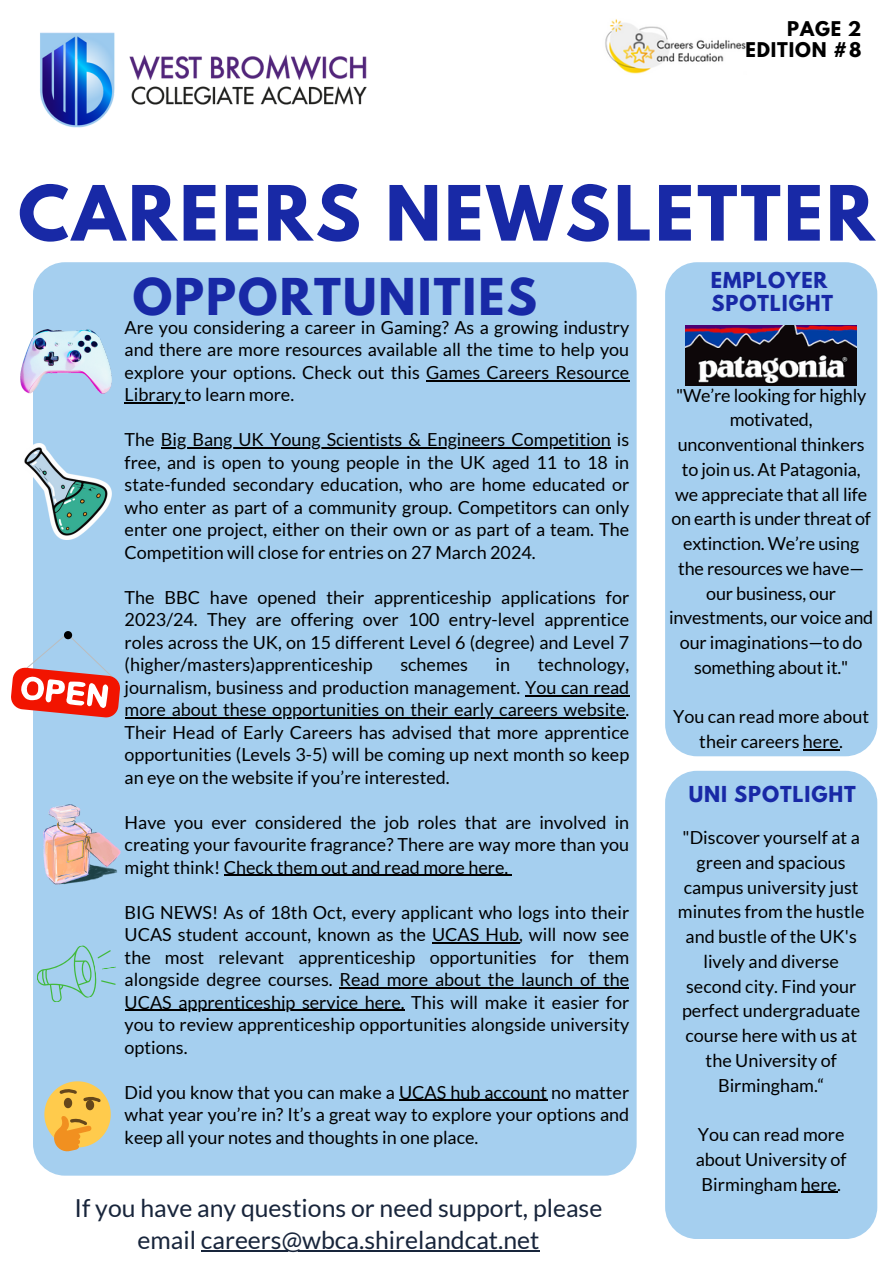
<style>
.page{position:relative;width:893px;height:1264px;background:#fff}
.page>*{position:absolute;margin:0;border:0;box-sizing:border-box;transform-origin:0 0}
.t1{font:700 67.5px "League Spartan";letter-spacing:.045em;color:#1829a6}
.t2{font:700 45px "League Spartan";letter-spacing:.045em;color:#1829a6}
.t3{font:24.75px/31.7px "Lato";color:#18253b;text-align:center}
.t4{font:700 19.5px "League Spartan";letter-spacing:.045em;color:#1829a6}
.t5{font:18px/22.5px "Lato";color:#000;text-align:justify}
.t6{font:700 18px "League Spartan";letter-spacing:.045em;color:#000}
</style>
<div class="page">
<div style="left:33px;top:262px;width:603px;height:913px;background:#a5cfef;border-radius:32px"></div>
<div style="left:665px;top:262px;width:212px;height:494px;background:#a5cfef;border-radius:32px"></div>
<div style="left:665px;top:770px;width:212px;height:468px;background:#a5cfef;border-radius:32px"></div>
<hr style="left:201px;top:1250px;width:338px;height:2px;background:#18253b">
<img style="left:40px;top:32px;width:327px;height:96px">
<img style="left:605px;top:19px;width:141px;height:55px">
<img style="left:20px;top:329px;width:91px;height:64px">
<img style="left:24px;top:444px;width:87px;height:95px">
<svg style="left:11px;top:631px;width:109px;height:86px"></svg>
<img style="left:44px;top:804px;width:76px;height:80px">
<hr style="left:426px;top:380px;width:203px;height:1px;background:#000">
<hr style="left:125px;top:402px;width:60px;height:2px;background:#000">
<hr style="left:161px;top:447px;width:449px;height:1px;background:#000">
<hr style="left:525px;top:695px;width:104px;height:1px;background:#000">
<hr style="left:125px;top:717px;width:500px;height:1px;background:#000">
<hr style="left:224px;top:874px;width:284px;height:2px;background:#000">
<hr style="left:432px;top:942px;width:87px;height:1px;background:#000">
<hr style="left:339px;top:987px;width:290px;height:1px;background:#000">
<hr style="left:125px;top:1009px;width:279px;height:1px;background:#000">
<hr style="left:399px;top:1099px;width:148px;height:1px;background:#000">
<svg style="left:37px;top:945px;width:79px;height:57px"></svg>
<svg style="left:44px;top:1081px;width:67px;height:71px"></svg>
<img style="left:686px;top:326px;width:170px;height:59px">
<hr style="left:802px;top:749px;width:37px;height:1px;background:#000">
<hr style="left:800px;top:1191px;width:37px;height:1px;background:#000">
<p class="t6" style="left:787px;top:20px;width:76px">PAGE 2</p>
<p class="t6" style="left:745px;top:40px;width:117px">EDITION #8</p>
<p class="t1" style="left:18px;top:180px;width:857px">CAREERS NEWSLETTER</p>
<p class="t2" style="left:133px;top:274px;width:405px">OPPORTUNITIES</p>
<p class="t5" style="left:125px;top:316px;width:506px">Are you considering a career in Gaming? As a growing industry and there are more resources available all the time to help you explore your options. Check out this Games Careers Resource Library to learn more.</p>
<p class="t5" style="left:125px;top:428px;width:506px">The Big Bang UK Young Scientists &amp; Engineers Competition is free, and is open to young people in the UK aged 11 to 18 in state-funded secondary education, who are home educated or who enter as part of a community group. Competitors can only enter one project, either on their own or as part of a team. The Competition will close for entries on 27 March 2024.</p>
<p class="t5" style="left:125px;top:585px;width:506px">The BBC have opened their apprenticeship applications for 2023/24. They are offering over 100 entry-level apprentice roles across the UK, on 15 different Level 6 (degree) and Level 7 (higher/masters)apprenticeship</p>
<p class="t5" style="left:125px;top:653px;width:506px;text-indent:413px">technology, journalism, business and production management. You can read more about these opportunities on their early careers website.<br>Their Head of Early Careers has advised that more apprentice opportunities (Levels 3-5) will be coming up next month so keep an eye on the website if you’re interested.</p>
<p class="t5" style="left:125px;top:810px;width:506px">Have you ever considered the job roles that are involved in creating your favourite fragrance? There are way more than you might think! Check them out and read more here.</p>
<p class="t5" style="left:125px;top:900px;width:506px">BIG NEWS! As of 18th Oct, every applicant who logs into their UCAS student account, known as the UCAS Hub, will now see the most relevant apprenticeship opportunities for them alongside degree courses. Read more about the launch of the UCAS apprenticeship service here. This will make it easier for you to review apprenticeship opportunities alongside university options.</p>
<p class="t5" style="left:125px;top:1080px;width:506px">Did you know that you can make a UCAS hub account no matter what year you’re in? It’s a great way to explore your options and keep all your notes and thoughts in one place.</p>
<p class="t5" style="left:400px;top:653px;width:69px">schemes</p>
<p class="t5" style="left:495px;top:653px;width:16px">in</p>
<p class="t3" style="left:75px;top:1191px;width:529px">If you have any questions or need support, please email careers@wbca.shirelandcat.net</p>
<p class="t4" style="left:710px;top:271px;width:118px">EMPLOYER</p>
<p class="t4" style="left:711px;top:293px;width:123px">SPOTLIGHT</p>
<p class="t5" style="left:669px;top:382px;width:206px;line-height:24.8px;text-align:center">"We’re looking for highly motivated, unconventional thinkers to join us. At Patagonia, we appreciate that all life on earth is under threat of extinction. We’re using the resources we have— our business, our investments, our voice and our imaginations—to do something about it."</p>
<p class="t5" style="left:673px;top:704px;width:197px;line-height:24.8px;text-align:center">You can read more about their careers here.</p>
<p class="t4" style="left:688px;top:784px;width:169px">UNI SPOTLIGHT</p>
<p class="t5" style="left:677px;top:824px;width:188px;line-height:24.8px;text-align:center">"Discover yourself at a green and spacious campus university just minutes from the hustle and bustle of the UK's lively and diverse second city. Find your perfect undergraduate course here with us at the University of<br>Birmingham.“</p>
<p class="t5" style="left:695px;top:1121px;width:152px;line-height:24.8px;text-align:center">You can read more about University of<br>Birmingham here.</p>
</div>
